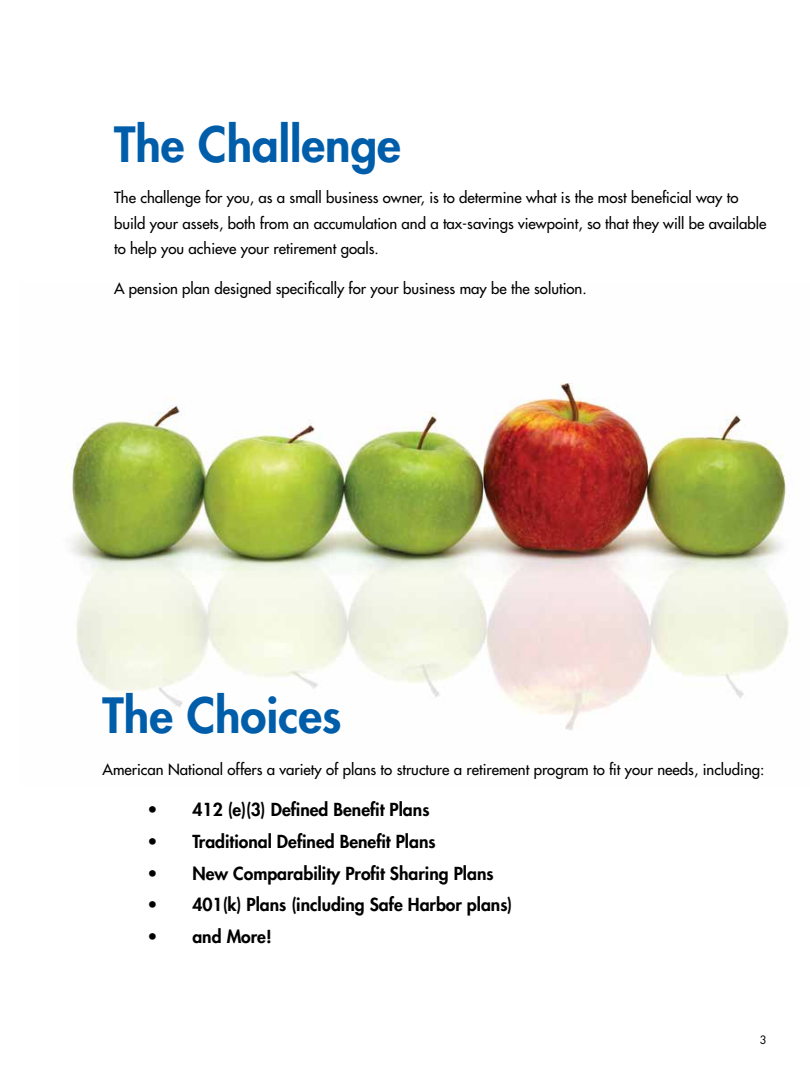
<style>
.page{position:relative;width:810px;height:1080px;background:#fff}
.page>*{position:absolute;margin:0;border:0;box-sizing:border-box;transform-origin:0 0}
.t1{font:800 47.25px "Futura";color:#005daa}
.t2{font:800 17.5px "Futura";color:#000}
.t3{font:15px/25px "Futura";color:#000}
.t4{font:11.25px "Futura";color:#000}
</style>
<div class="page">
<img style="left:65px;top:383px;width:724px;height:348px">
<h1 class="t1" style="left:114px;top:114px;width:288px">The Challenge</h1>
<p class="t3" style="left:114px;top:186px;width:654px">The challenge for you, as a small business owner, is to determine what is the most beneficial way to build your assets, both from an accumulation and a tax-savings viewpoint, so that they will be available to help you achieve your retirement goals.</p>
<p class="t3" style="left:114px;top:276px;width:474px">A pension plan designed specifically for your business may be the solution.</p>
<h1 class="t1" style="left:102px;top:685px;width:241px">The Choices</h1>
<p class="t3" style="left:102px;top:757px;width:664px">American National offers a variety of plans to structure a retirement program to fit your needs, including:</p>
<p class="t2" style="left:147px;top:798px;width:284px">• 412 (e)(3) Defined Benefit Plans</p>
<p class="t2" style="left:147px;top:830px;width:290px">• Traditional Defined Benefit Plans</p>
<p class="t2" style="left:147px;top:862px;width:348px">• New Comparability Profit Sharing Plans</p>
<p class="t2" style="left:147px;top:894px;width:366px">• 401(k) Plans (including Safe Harbor plans)</p>
<p class="t2" style="left:147px;top:926px;width:126px">• and More!</p>
<p class="t4" style="left:760px;top:1032px;width:8px">3</p>
</div>
